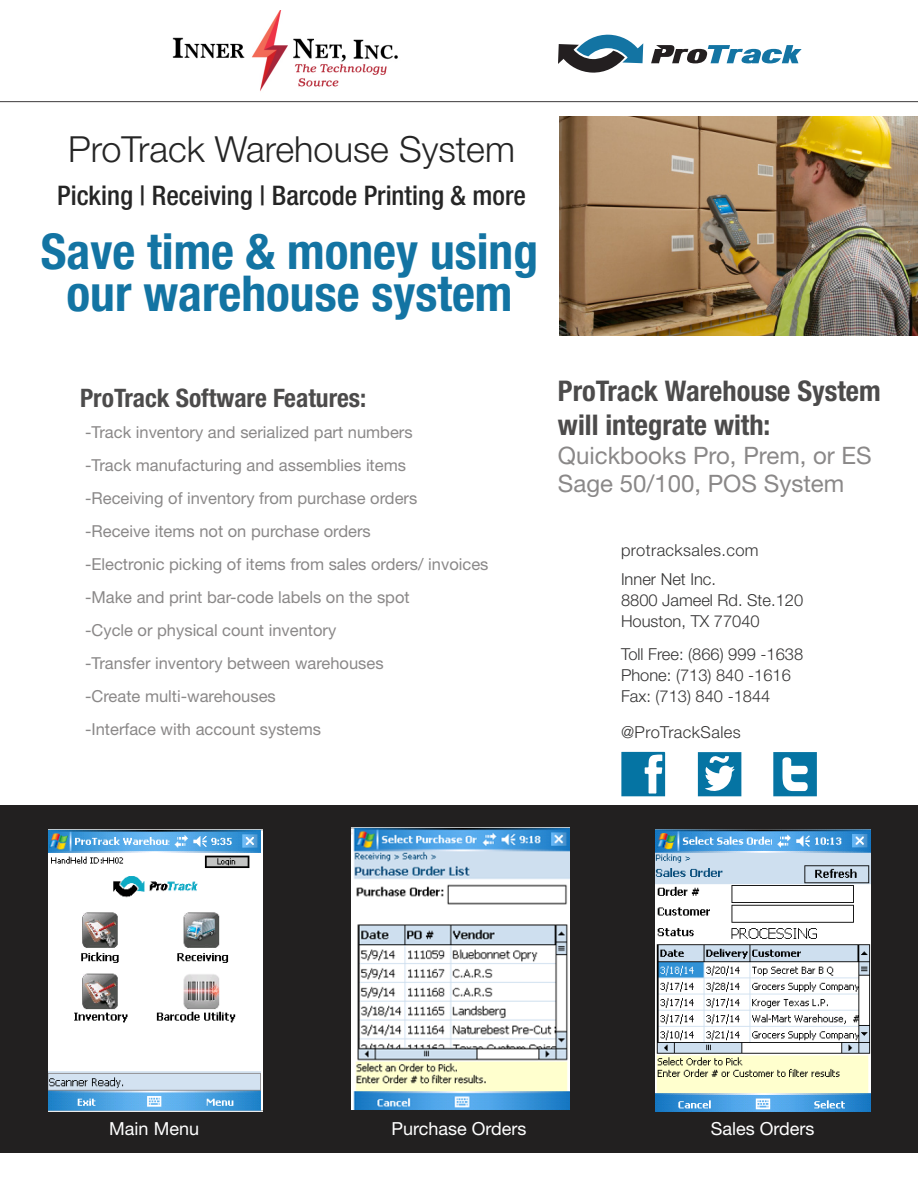
<style>
.page{position:relative;width:918px;height:1188px;background:#fff}
.page>*{position:absolute;margin:0;border:0;box-sizing:border-box;transform-origin:0 0}
.t1{font:700 condensed 49.5px/42px "Helvetica Neue LT Std";color:#1374a3;text-align:center}
.t2{font:300 36px "Helvetica Neue LT Std";color:#252525}
.t3{font:700 condensed 28.5px "Helvetica Neue LT Std";color:#4c4b4b}
.t4{font:500 condensed 27px "Helvetica Neue LT Std";color:#252525}
.t5{font:700 condensed 25.5px "Helvetica Neue LT Std";color:#4c4b4b}
.t6{font:24px "Helvetica Neue LT Std";color:#8a8888}
.t7{font:18px "Helvetica Neue LT Std";color:#fff}
.t8{font:16.5px "Helvetica Neue LT Std";color:#8a8888}
.t9{font:300 16.5px "Helvetica Neue LT Std";color:#353434}
.t10{font:300 16.5px "Helvetica Neue LT Std";letter-spacing:.025em;color:#353434}
</style>
<div class="page">
<div style="left:0;top:805px;width:918px;height:348px;background:#222020"></div>
<img style="left:560px;top:117px;width:358px;height:218px">
<img style="left:172px;top:10px;width:226px;height:81px">
<svg style="left:651px;top:45px;width:151px;height:18px"></svg>
<svg style="left:558px;top:34px;width:85px;height:39px"></svg>
<img style="left:49px;top:829px;width:213px;height:283px">
<img style="left:352px;top:828px;width:217px;height:282px">
<img style="left:655px;top:829px;width:215px;height:282px">
<hr style="left:0;top:101px;width:918px;height:1px;background:#3c3a3b">
<svg style="left:773px;top:752px;width:44px;height:44px"></svg>
<svg style="left:698px;top:752px;width:43px;height:44px"></svg>
<svg style="left:621px;top:752px;width:44px;height:44px"></svg>
<p class="t2" style="left:68px;top:128px;width:448px">ProTrack Warehouse System</p>
<p class="t4" style="left:57px;top:179px;width:470px">Picking | Receiving | Barcode Printing &amp; more</p>
<p class="t1" style="left:41px;top:230px;width:499px">Save time &amp; money using our warehouse system</p>
<p class="t5" style="left:80px;top:383px;width:288px">ProTrack Software Features:</p>
<p class="t8" style="left:85px;top:422px;width:329px">-Track inventory and serialized part numbers</p>
<p class="t8" style="left:85px;top:455px;width:322px">-Track manufacturing and assemblies items</p>
<p class="t8" style="left:85px;top:488px;width:334px">-Receiving of inventory from purchase orders</p>
<p class="t8" style="left:85px;top:521px;width:287px">-Receive items not on purchase orders</p>
<p class="t8" style="left:85px;top:554px;width:405px">-Electronic picking of items from sales orders/ invoices</p>
<p class="t8" style="left:85px;top:587px;width:326px">-Make and print bar-code labels on the spot</p>
<p class="t8" style="left:85px;top:620px;width:253px">-Cycle or physical count inventory</p>
<p class="t8" style="left:85px;top:653px;width:300px">-Transfer inventory between warehouses</p>
<p class="t8" style="left:85px;top:686px;width:192px">-Create multi-warehouses</p>
<p class="t8" style="left:85px;top:719px;width:237px">-Interface with account systems</p>
<p class="t3" style="left:558px;top:373px;width:324px">ProTrack Warehouse System</p>
<p class="t3" style="left:558px;top:407px;width:214px">will integrate with:</p>
<p class="t6" style="left:558px;top:441px;width:315px">Quickbooks Pro, Prem, or ES</p>
<p class="t6" style="left:558px;top:469px;width:288px">Sage 50/100, POS System</p>
<p class="t10" style="left:621px;top:540px;width:139px">protracksales.com</p>
<p class="t9" style="left:621px;top:569px;width:97px">Inner Net Inc.</p>
<p class="t9" style="left:621px;top:590px;width:184px">8800 Jameel Rd. Ste.120</p>
<p class="t9" style="left:621px;top:611px;width:140px">Houston, TX 77040</p>
<p class="t9" style="left:621px;top:644px;width:184px">Toll Free: (866) 999 -1638</p>
<p class="t9" style="left:621px;top:665px;width:171px">Phone: (713) 840 -1616</p>
<p class="t9" style="left:621px;top:686px;width:151px">Fax: (713) 840 -1844</p>
<p class="t10" style="left:621px;top:722px;width:121px">@ProTrackSales</p>
<p class="t7" style="left:109px;top:1118px;width:91px">Main Menu</p>
<p class="t7" style="left:391px;top:1118px;width:137px">Purchase Orders</p>
<p class="t7" style="left:711px;top:1118px;width:105px">Sales Orders</p>
</div>
